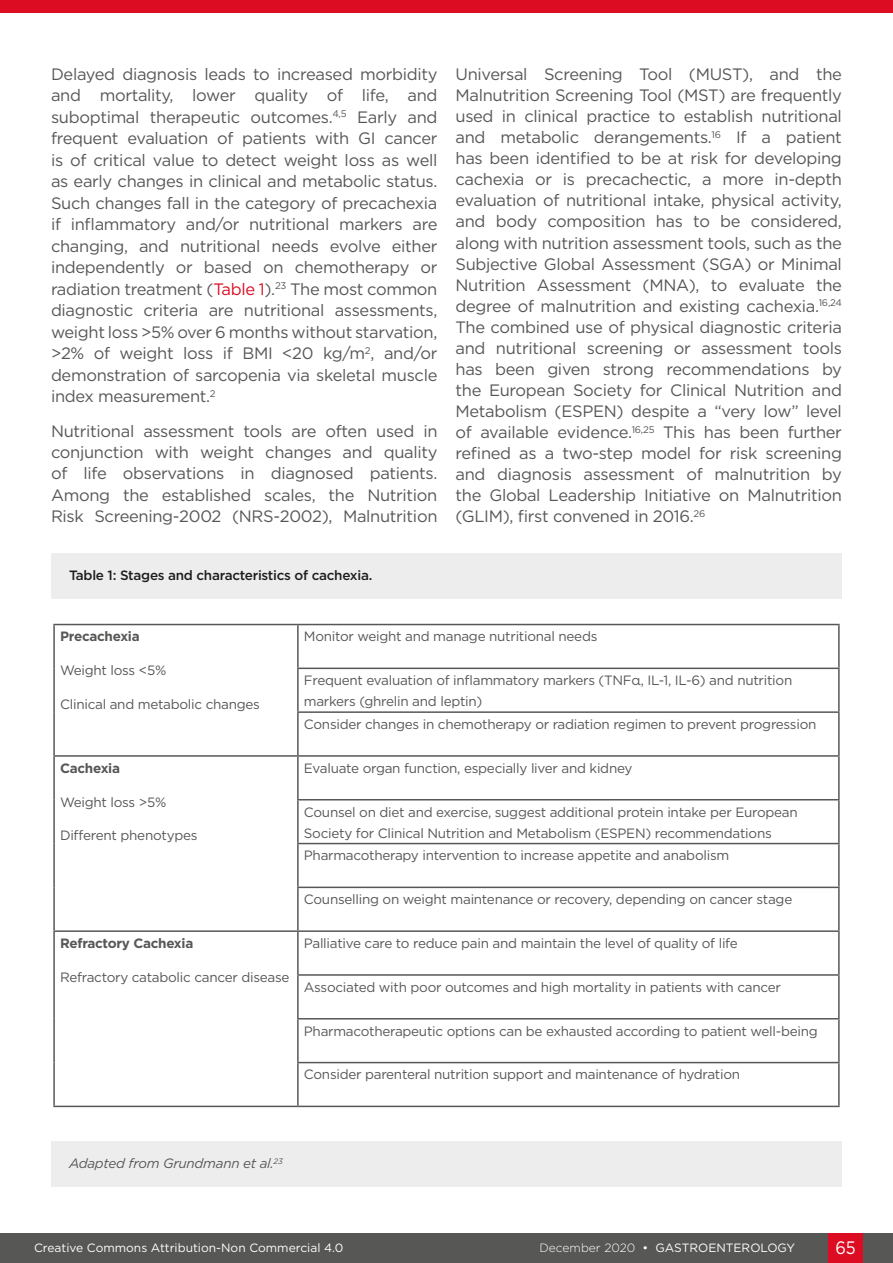
<style>
.page{position:relative;width:893px;height:1263px;background:#fff}
.page>*{position:absolute;margin:0;border:0;box-sizing:border-box;transform-origin:0 0}
.t1{font:18px "Gotham";color:#fff;scale:.9 1}
.Body_Text__Justifica{font:16.5px/21px "Gotham";letter-spacing:-.02em;color:#575756;text-align:justify}
.Body_Text__Justifica-2{font:13.5px/21px "Gotham";letter-spacing:-.02em;color:#575756}
.t2{font:500 13.5px "Gotham";letter-spacing:-.02em;color:#1d1d1d}
.Body_Text__Justifica-3{font:700 13.5px "Gotham";letter-spacing:-.02em;color:#575756}
.t3{font:italic 13.5px "Gotham";letter-spacing:-.02em;color:#575756}
.t4{font:12px "Gotham";color:#fff}
.s1{color:#dc0c23}
.s2{font-weight:300}
</style>
<div class="page">
<div style="left:0;top:1233px;width:893px;height:30px;background:#575756"></div>
<div style="left:829px;top:1233px;width:34px;height:30px;background:#dc0c23"></div>
<div style="left:0;top:0;width:893px;height:13px;background:#dc0c23"></div>
<div style="left:51px;top:553px;width:791px;height:45px;background:#ededed"></div>
<hr style="left:53px;top:624px;width:245px;height:1px;background:#575756">
<hr style="left:53px;top:625px;width:2px;height:43px;background:#575756">
<hr style="left:298px;top:624px;width:542px;height:1px;background:#575756">
<hr style="left:297px;top:625px;width:2px;height:43px;background:#575756">
<hr style="left:838px;top:625px;width:2px;height:43px;background:#575756">
<hr style="left:53px;top:668px;width:2px;height:44px;background:#575756">
<hr style="left:297px;top:668px;width:543px;height:1px;background:#575756">
<hr style="left:297px;top:669px;width:2px;height:42px;background:#575756">
<hr style="left:838px;top:669px;width:2px;height:42px;background:#575756">
<hr style="left:53px;top:712px;width:2px;height:43px;background:#575756">
<hr style="left:297px;top:711px;width:543px;height:2px;background:#575756">
<hr style="left:297px;top:713px;width:2px;height:42px;background:#575756">
<hr style="left:838px;top:713px;width:2px;height:42px;background:#575756">
<hr style="left:53px;top:755px;width:245px;height:2px;background:#575756">
<hr style="left:53px;top:757px;width:2px;height:43px;background:#575756">
<hr style="left:298px;top:755px;width:542px;height:2px;background:#575756">
<hr style="left:297px;top:757px;width:2px;height:42px;background:#575756">
<hr style="left:838px;top:757px;width:2px;height:42px;background:#575756">
<hr style="left:53px;top:800px;width:2px;height:43px;background:#575756">
<hr style="left:297px;top:799px;width:543px;height:1px;background:#575756">
<hr style="left:297px;top:800px;width:2px;height:43px;background:#575756">
<hr style="left:838px;top:800px;width:2px;height:43px;background:#575756">
<hr style="left:53px;top:843px;width:2px;height:44px;background:#575756">
<hr style="left:297px;top:843px;width:543px;height:1px;background:#575756">
<hr style="left:297px;top:844px;width:2px;height:43px;background:#575756">
<hr style="left:838px;top:844px;width:2px;height:43px;background:#575756">
<hr style="left:53px;top:887px;width:2px;height:43px;background:#575756">
<hr style="left:297px;top:887px;width:543px;height:1px;background:#575756">
<hr style="left:297px;top:888px;width:2px;height:42px;background:#575756">
<hr style="left:838px;top:888px;width:2px;height:42px;background:#575756">
<hr style="left:53px;top:930px;width:245px;height:2px;background:#575756">
<hr style="left:53px;top:932px;width:2px;height:43px;background:#575756">
<hr style="left:298px;top:930px;width:542px;height:2px;background:#575756">
<hr style="left:297px;top:932px;width:2px;height:42px;background:#575756">
<hr style="left:838px;top:932px;width:2px;height:42px;background:#575756">
<hr style="left:53px;top:975px;width:2px;height:44px;background:#575756">
<hr style="left:297px;top:974px;width:543px;height:2px;background:#575756">
<hr style="left:297px;top:976px;width:2px;height:42px;background:#575756">
<hr style="left:838px;top:976px;width:2px;height:42px;background:#575756">
<hr style="left:53px;top:1019px;width:2px;height:43px;background:#575756">
<hr style="left:297px;top:1018px;width:543px;height:1px;background:#575756">
<hr style="left:297px;top:1019px;width:2px;height:43px;background:#575756">
<hr style="left:838px;top:1019px;width:2px;height:43px;background:#575756">
<hr style="left:53px;top:1062px;width:2px;height:44px;background:#575756">
<hr style="left:297px;top:1062px;width:543px;height:1px;background:#575756">
<hr style="left:297px;top:1063px;width:2px;height:43px;background:#575756">
<hr style="left:838px;top:1063px;width:2px;height:43px;background:#575756">
<hr style="left:53px;top:1106px;width:245px;height:1px;background:#575756">
<hr style="left:298px;top:1106px;width:542px;height:1px;background:#575756">
<div style="left:51px;top:1141px;width:791px;height:45px;background:#ededed"></div>
<p class="Body_Text__Justifica" style="left:51px;top:63px;width:388px;line-height:21.5px">Delayed diagnosis leads to increased morbidity and mortality, lower quality of life, and suboptimal therapeutic outcomes.<sup>4,5</sup> Early and frequent evaluation of patients with GI cancer is of critical value to detect weight loss as well as early changes in clinical and metabolic status.<br>Such changes fall in the category of precachexia if inflammatory and/or nutritional markers are changing, and nutritional needs evolve either independently or based on chemotherapy or radiation treatment (<span class="s1">Table 1</span>).<sup>23</sup> The most common diagnostic criteria are nutritional assessments, weight loss &gt;5% over 6 months without starvation, &gt;2% of weight loss if BMI &lt;20 kg/m<sup>2</sup>, and/or demonstration of sarcopenia via skeletal muscle index measurement.<sup>2</sup></p>
<p class="Body_Text__Justifica" style="left:51px;top:420px;width:388px;line-height:21.5px">Nutritional assessment tools are often used in conjunction with weight changes and quality of life observations in diagnosed patients.<br>Among the established scales, the Nutrition Risk Screening-2002 (NRS-2002), Malnutrition</p>
<p class="t2" style="left:69px;top:567px;width:305px">Table 1: Stages and characteristics of cachexia.</p>
<p class="Body_Text__Justifica" style="left:455px;top:63px;width:388px">Universal Screening Tool (MUST), and the Malnutrition Screening Tool (MST) are frequently used in clinical practice to establish nutritional and metabolic derangements.<sup>16</sup> If a patient has been identified to be at risk for developing cachexia or is precachectic, a more in-depth evaluation of nutritional intake, physical activity, and body composition has to be considered, along with nutrition assessment tools, such as the Subjective Global Assessment (SGA) or Minimal Nutrition Assessment (MNA), to evaluate the degree of malnutrition and existing cachexia.<sup>16,24<br></sup>The combined use of physical diagnostic criteria and nutritional screening or assessment tools has been given strong recommendations by the European Society for Clinical Nutrition and Metabolism (ESPEN) despite a “very low” level of available evidence.<sup>16,25</sup> This has been further refined as a two-step model for risk screening and diagnosis assessment of malnutrition by the Global Leadership Initiative on Malnutrition (GLIM), first convened in 2016.<sup>26</sup></p>
<p class="Body_Text__Justifica-3" style="left:60px;top:628px;width:81px">Precachexia</p>
<p class="Body_Text__Justifica-2" style="left:60px;top:659px;width:108px">Weight loss &lt;5%</p>
<p class="Body_Text__Justifica-2" style="left:60px;top:693px;width:201px">Clinical and metabolic changes</p>
<p class="Body_Text__Justifica-2" style="left:304px;top:626px;width:295px">Monitor weight and manage nutritional needs</p>
<p class="Body_Text__Justifica-2" style="left:304px;top:669px;width:490px">Frequent evaluation of inflammatory markers (TNFα, IL-1, IL-6) and nutrition markers (ghrelin and leptin)</p>
<p class="Body_Text__Justifica-2" style="left:304px;top:713px;width:514px">Consider changes in chemotherapy or radiation regimen to prevent progression</p>
<p class="Body_Text__Justifica-3" style="left:60px;top:759px;width:62px">Cachexia</p>
<p class="Body_Text__Justifica-2" style="left:60px;top:791px;width:108px">Weight loss &gt;5%</p>
<p class="Body_Text__Justifica-2" style="left:60px;top:825px;width:139px">Different phenotypes</p>
<p class="Body_Text__Justifica-2" style="left:304px;top:757px;width:330px">Evaluate organ function, especially liver and kidney</p>
<p class="Body_Text__Justifica-2" style="left:304px;top:801px;width:495px">Counsel on diet and exercise, suggest additional protein intake per European<br>Society for Clinical Nutrition and Metabolism (ESPEN) recommendations</p>
<p class="Body_Text__Justifica-2" style="left:304px;top:845px;width:427px">Pharmacotherapy intervention to increase appetite and anabolism</p>
<p class="Body_Text__Justifica-2" style="left:304px;top:888px;width:490px">Counselling on weight maintenance or recovery, depending on cancer stage</p>
<p class="Body_Text__Justifica-3" style="left:60px;top:934px;width:135px">Refractory Cachexia</p>
<p class="Body_Text__Justifica-2" style="left:60px;top:966px;width:231px">Refractory catabolic cancer disease</p>
<p class="Body_Text__Justifica-2" style="left:304px;top:932px;width:435px">Palliative care to reduce pain and maintain the level of quality of life</p>
<p class="Body_Text__Justifica-2" style="left:304px;top:976px;width:478px">Associated with poor outcomes and high mortality in patients with cancer</p>
<p class="Body_Text__Justifica-2" style="left:304px;top:1020px;width:515px">Pharmacotherapeutic options can be exhausted according to patient well-being</p>
<p class="Body_Text__Justifica-2" style="left:304px;top:1064px;width:438px">Consider parenteral nutrition support and maintenance of hydration</p>
<p class="t3" style="left:69px;top:1155px;width:215px">Adapted from Grundmann et al.<sup>23</sup></p>
<p class="t4" style="left:34px;top:1240px;width:311px">Creative Commons Attribution-Non Commercial 4.0</p>
<p class="t4" style="left:540px;top:1240px;width:257px"><span class="s2">December 2020</span> • GASTROENTEROLOGY</p>
<p class="t1" style="left:836px;top:1236px;width:24px">65</p>
</div>
